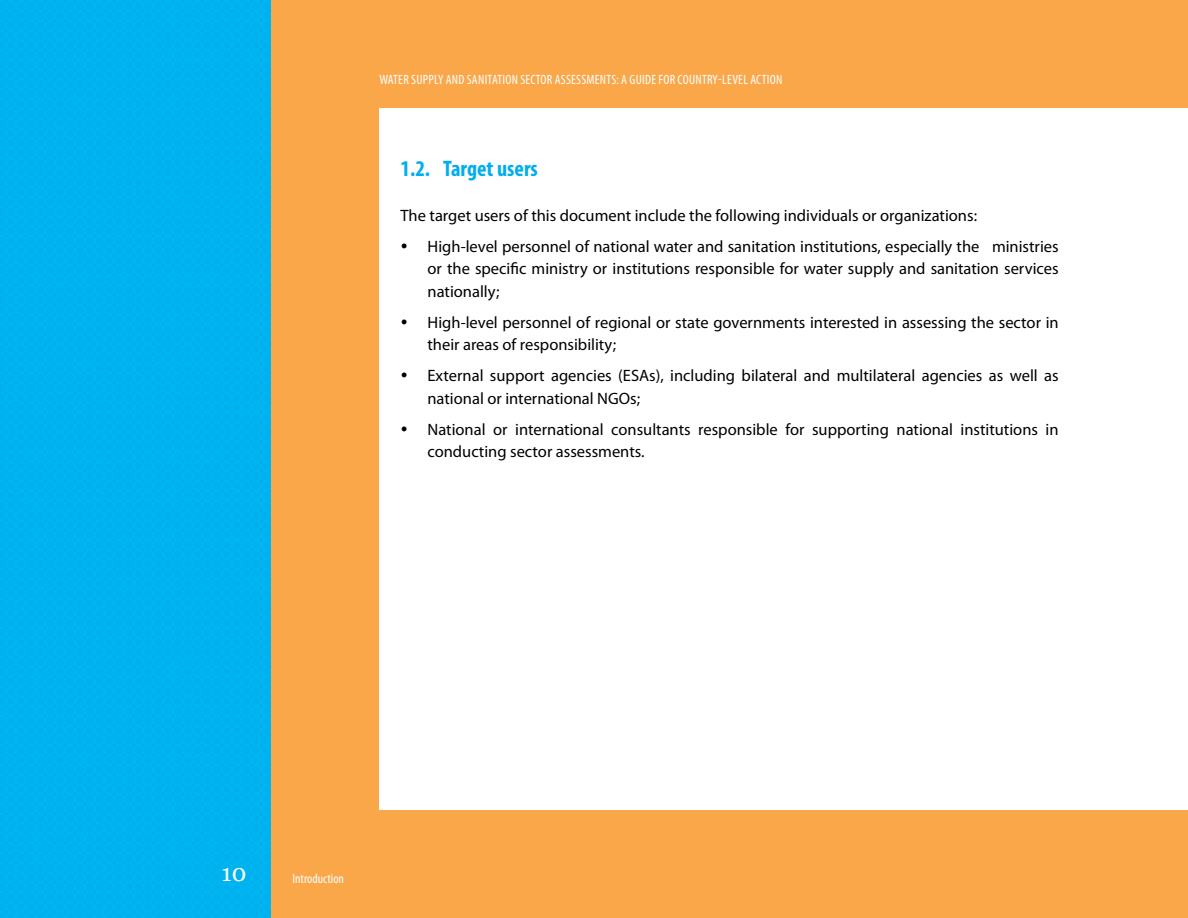
<style>
.page{position:relative;width:1188px;height:918px;background:#fff}
.page>*{position:absolute;margin:0;border:0;box-sizing:border-box;transform-origin:0 0}
.t1{font:24px "Georgia";color:#fff}
.t2{font:700 condensed 22.5px "Myriad Pro";color:#00aeef}
.t3{font:16.5px/22.5px "Myriad Pro";color:#000}
.t4{font:condensed 13.5px "Myriad Pro";letter-spacing:.02em;color:#fff}
.t5{font:condensed 13.5px "Myriad Pro";color:#fff}
</style>
<div class="page">
<div style="left:0;top:0;width:271px;height:918px;background:#00b3f0"></div>
<div style="left:271px;top:0;width:917px;height:918px;background:#faa74a"></div>
<div style="left:379px;top:108px;width:809px;height:702px;background:#fff"></div>
<p class="t4" style="left:379px;top:72px;width:94px">WATER SU PPLY AN D SANITATION</p>
<p class="t4" style="left:520px;top:72px;width:165px">SECTOR ASSESSMENTS: A GUI DE FOR COUNT</p>
<p class="t4" style="left:707px;top:72px;width:50px">RY-LEVEL ACTION</p>
<h2 class="t2" style="left:401px;top:156px;width:139px">1.2. Target users</h2>
<p class="t3" style="left:428px;top:200px;width:633px;line-height:31px;text-indent:-27px">The target users of this document include the following individuals or organizations:<br>High-level personnel of national water and sanitation institutions, especially the ministries</p>
<p class="t3" style="left:428px;top:258px;width:633px">or the specific ministry or institutions responsible for water supply and sanitation services nationally;</p>
<p class="t3" style="left:427px;top:311px;width:633px">High-level personnel of regional or state governments interested in assessing the sector in their areas of responsibility;</p>
<p class="t3" style="left:427px;top:365px;width:633px">External support agencies (ESAs), including bilateral and multilateral agencies as well as national or international NGOs;</p>
<p class="t3" style="left:427px;top:418px;width:633px">National or international consultants responsible for supporting national institutions in conducting sector assessments.</p>
<h1 class="t1" style="left:222px;top:859px;width:27px">10</h1>
<p class="t5" style="left:293px;top:871px;width:53px">INTRODUCTION</p>
</div>
